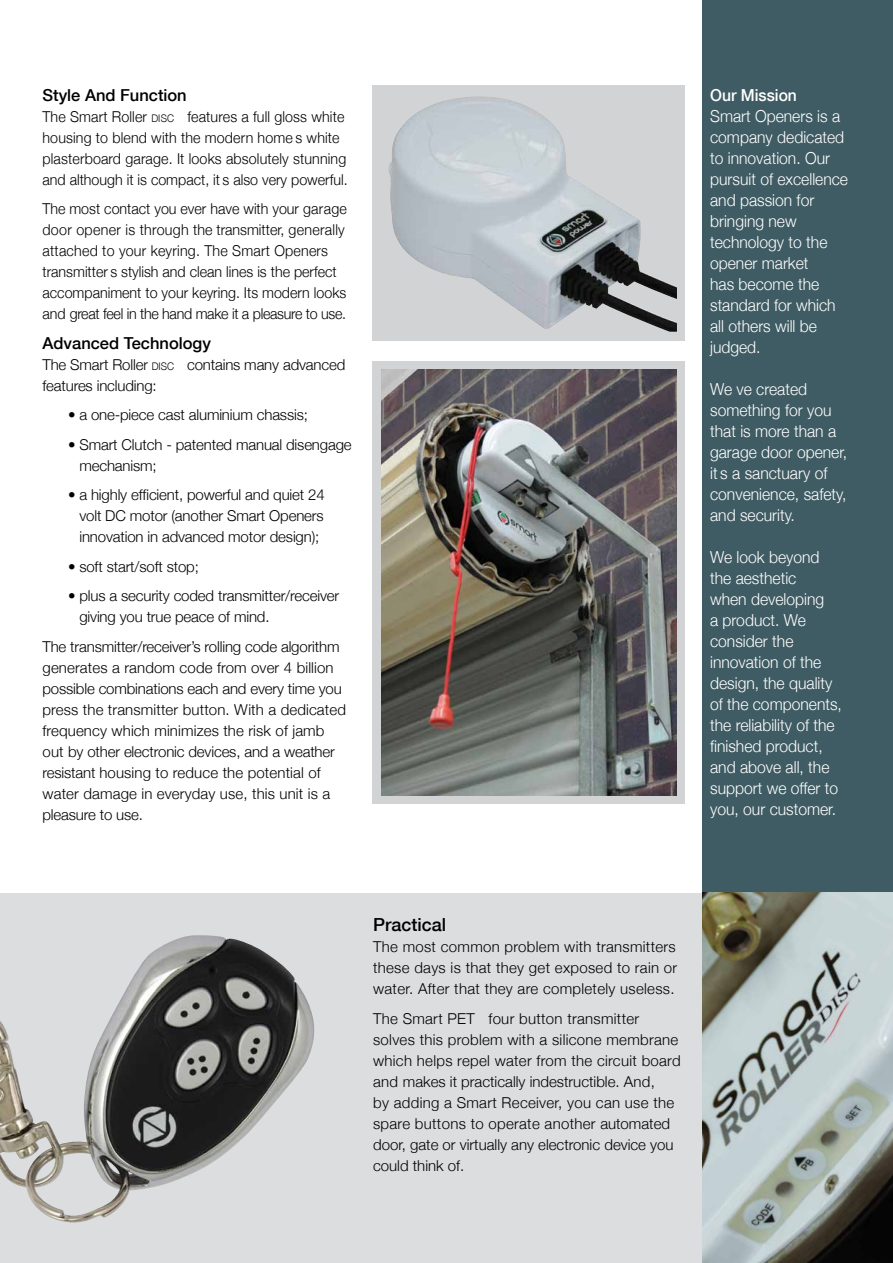
<style>
.page{position:relative;width:893px;height:1263px;background:#fff}
.page>*{position:absolute;margin:0;border:0;box-sizing:border-box;transform-origin:0 0}
.t1{font:500 18px "Helvetica Neue";color:#000}
.t2{font:300 16.5px/21px "Helvetica Neue";color:#fff;scale:.95 1}
.t3{font:500 16.5px "Helvetica Neue";color:#000}
.t4{font:500 16.5px "Helvetica Neue";color:#fff;scale:.95 1}
.t5{font:300 15px/21px "Helvetica Neue";color:#000}
.t6{font:300 15px/21px "Helvetica Neue";color:#000;scale:.95 1}
.t7{font:300 15px/21px "Helvetica Neue";letter-spacing:.02em;color:#000}
.s1{font-size:10.5px}
</style>
<div class="page">
<div style="left:702px;top:0;width:191px;height:900px;background:#3f5b63"></div>
<div style="left:0;top:893px;width:893px;height:370px;background:#dcddde"></div>
<div style="left:372px;top:85px;width:313px;height:255px;background:#d1d3d4"></div>
<div style="left:372px;top:361px;width:313px;height:443px;background:#d1d3d4"></div>
<img style="left:702px;top:893px;width:191px;height:370px">
<img style="left:388px;top:96px;width:289px;height:236px">
<img style="left:381px;top:370px;width:296px;height:425px">
<img style="left:0;top:935px;width:315px;height:288px">
<p class="t3" style="left:43px;top:85px;width:146px">Style And Function</p>
<p class="t6" style="left:43px;top:106px;width:323px">The Smart Roller <span class="s1">DISC</span> features a full gloss white housing to blend with the modern home’s white plasterboard garage. It looks absolutely stunning and although it is compact, it’s also very powerful.</p>
<p class="t6" style="left:43px;top:198px;width:322px">The most contact you ever have with your garage door opener is through the transmitter, generally attached to your keyring. The Smart Openers transmitter’s stylish and clean lines is the perfect accompaniment to your keyring. Its modern looks and great feel in the hand make it a pleasure to use.</p>
<p class="t3" style="left:43px;top:333px;width:170px">Advanced Technology</p>
<p class="t5" style="left:43px;top:354px;width:304px">The Smart Roller <span class="s1">DISC</span> contains many advanced features including:</p>
<p class="t5" style="left:68px;top:404px;width:241px">• a one-piece cast aluminium chassis;</p>
<p class="t5" style="left:79px;top:434px;width:274px;text-indent:-11px">• Smart Clutch - patented manual disengage mechanism;</p>
<p class="t5" style="left:79px;top:484px;width:247px;text-align:justify;text-indent:-11px">• a highly efficient, powerful and quiet 24 volt DC motor (another Smart Openers innovation in advanced motor design);</p>
<p class="t5" style="left:68px;top:556px;width:132px">• soft start/soft stop;</p>
<p class="t5" style="left:79px;top:585px;width:261px;text-indent:-11px">• plus a security coded transmitter/receiver giving you true peace of mind.</p>
<p class="t5" style="left:43px;top:636px;width:305px">The transmitter/receiver’s rolling code algorithm generates a random code from over 4 billion possible combinations each and every time you press the transmitter button. With a dedicated frequency which minimizes the risk of jamb out by other electronic devices, and a weather resistant housing to reduce the potential of water damage in everyday use, this unit is a pleasure to use.</p>
<p class="t4" style="left:710px;top:85px;width:93px">Our Mission</p>
<p class="t2" style="left:710px;top:105px;width:147px">Smart Openers is a company dedicated to innovation. Our pursuit of excellence and passion for bringing new technology to the opener market<br>has become the standard for which all others will be judged.</p>
<p class="t2" style="left:710px;top:378px;width:146px">We’ve created something for you that is more than a garage door opener, it’s a sanctuary of convenience, safety, and security.</p>
<p class="t2" style="left:710px;top:546px;width:140px">We look beyond the aesthetic<br>when developing<br>a product. We consider the innovation of the design, the quality of the components, the reliability of the finished product, and above all, the support we offer to you, our customer.</p>
<p class="t1" style="left:373px;top:914px;width:75px">Practical</p>
<p class="t5" style="left:373px;top:936px;width:306px;text-align:justify">The most common problem with transmitters these days is that they get exposed to rain or water. After that they are completely useless.</p>
<p class="t7" style="left:373px;top:1008px;width:309px">The Smart PET four button transmitter solves this problem with a silicone membrane which helps repel water from the circuit board and makes it practically indestructible. And,<br>by adding a Smart Receiver, you can use the spare buttons to operate another automated door, gate or virtually any electronic device you could think of.</p>
</div>
